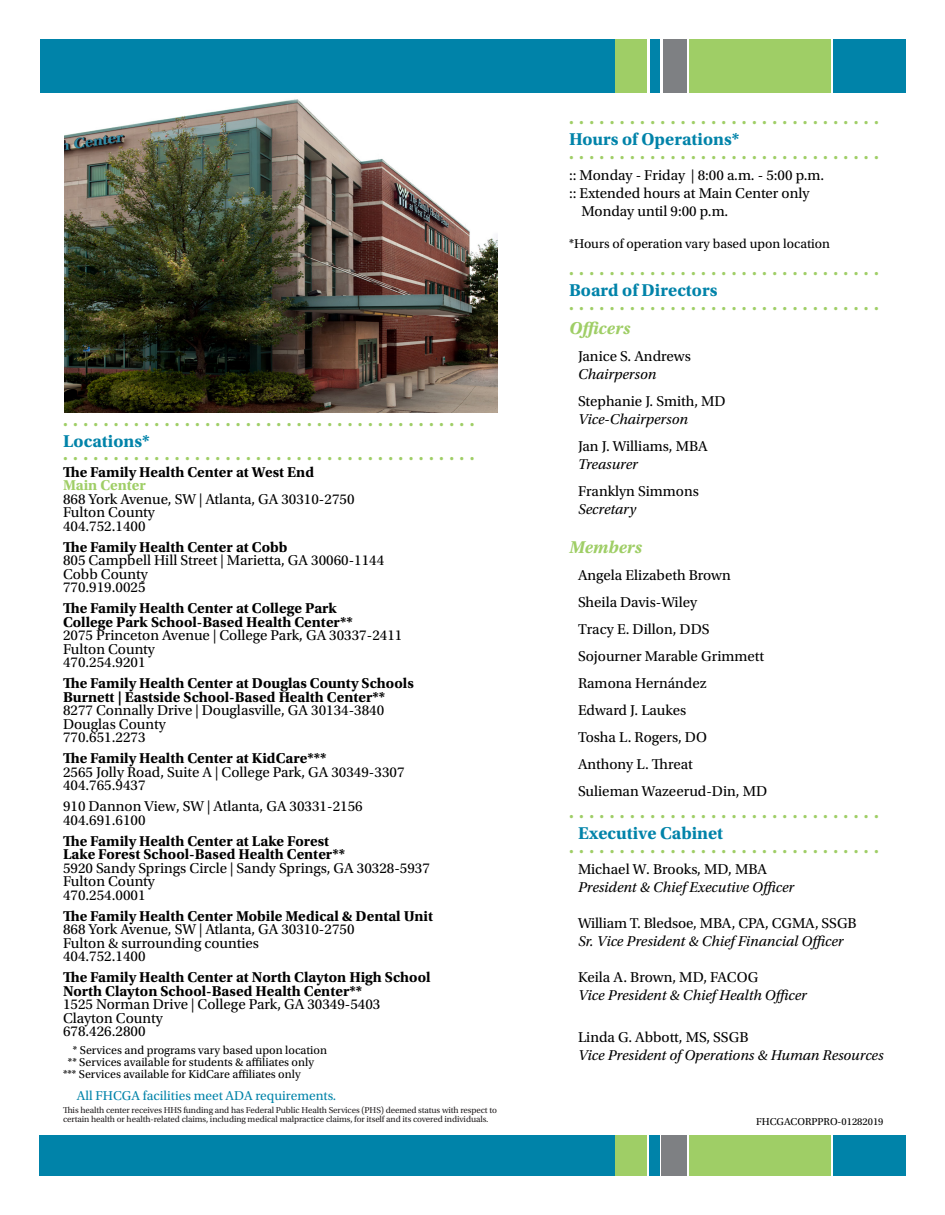
<style>
.page{position:relative;width:945px;height:1215px;background:#fff}
.page>*{position:absolute;margin:0;border:0;box-sizing:border-box;transform-origin:0 0}
.t1{font:700 18px "Utopia Std";color:#9fce66}
.t2{font:700 18px "Utopia Std";color:#0083a9}
.t3{font:italic 700 18px "Utopia Std";color:#9fce66}
.t4{font:15px "Utopia Std";color:#000}
.t5{font:700 15px "Utopia Std";color:#000}
.t6{font:italic 15px/18px "Utopia Std";color:#000}
.t7{font:700 15px "Utopia Std";color:#9fce66}
.t8{font:13.5px "Utopia Std";color:#0083a9}
.t9{font:13.5px "Utopia Std";color:#000}
.t10{font:12px "Utopia Std";color:#000}
.t11{font:10.5px "Utopia Std";color:#000}
.t12{font:9px/9px "Utopia Std";letter-spacing:-.01em;color:#231f20}
.s1{font-style:normal}
</style>
<div class="page">
<img style="left:64px;top:92px;width:433px;height:320px">
<div style="left:40px;top:39px;width:576px;height:53px;background:#0083a9"></div>
<div style="left:616px;top:39px;width:31px;height:53px;background:#9fce66"></div>
<div style="left:650px;top:39px;width:10px;height:53px;background:#0083a9"></div>
<div style="left:663px;top:39px;width:23px;height:53px;background:#7e8083"></div>
<div style="left:689px;top:39px;width:142px;height:53px;background:#9fce66"></div>
<div style="left:834px;top:39px;width:72px;height:53px;background:#0083a9"></div>
<div style="left:39px;top:1136px;width:576px;height:40px;background:#0083a9"></div>
<div style="left:615px;top:1136px;width:32px;height:40px;background:#9fce66"></div>
<div style="left:649px;top:1136px;width:11px;height:40px;background:#0083a9"></div>
<div style="left:662px;top:1136px;width:25px;height:40px;background:#7e8083"></div>
<div style="left:689px;top:1136px;width:142px;height:40px;background:#9fce66"></div>
<div style="left:834px;top:1136px;width:72px;height:40px;background:#0083a9"></div>
<p class="t1" style="left:63px;top:409px;width:413px">.........................................</p>
<p class="t2" style="left:63px;top:430px;width:88px">Locations*</p>
<p class="t1" style="left:63px;top:444px;width:413px">.........................................</p>
<p class="t5" style="left:63px;top:463px;width:253px">The Family Health Center at West End</p>
<p class="t7" style="left:63px;top:477px;width:84px">Main Center</p>
<p class="t4" style="left:63px;top:491px;width:293px">868 York Avenue, SW | Atlanta, GA 30310-2750</p>
<p class="t4" style="left:63px;top:504px;width:94px">Fulton County</p>
<p class="t4" style="left:63px;top:518px;width:84px">404.752.1400</p>
<p class="t5" style="left:63px;top:538px;width:226px">The Family Health Center at Cobb</p>
<p class="t4" style="left:63px;top:552px;width:323px">805 Campbell Hill Street | Marietta, GA 30060-1144</p>
<p class="t4" style="left:63px;top:566px;width:86px">Cobb County</p>
<p class="t4" style="left:63px;top:579px;width:84px">770.919.0025</p>
<p class="t5" style="left:63px;top:600px;width:276px">The Family Health Center at College Park</p>
<p class="t5" style="left:63px;top:613px;width:291px">College Park School-Based Health Center**</p>
<p class="t4" style="left:63px;top:627px;width:341px">2075 Princeton Avenue | College Park, GA 30337-2411</p>
<p class="t4" style="left:63px;top:641px;width:94px">Fulton County</p>
<p class="t4" style="left:63px;top:654px;width:84px">470.254.9201</p>
<p class="t5" style="left:63px;top:675px;width:352px">The Family Health Center at Douglas County Schools</p>
<p class="t5" style="left:63px;top:688px;width:324px">Burnett | Eastside School-Based Health Center**</p>
<p class="t4" style="left:63px;top:702px;width:323px">8277 Connally Drive | Douglasville, GA 30134-3840</p>
<p class="t4" style="left:63px;top:716px;width:104px">Douglas County</p>
<p class="t4" style="left:63px;top:729px;width:84px">770.651.2273</p>
<p class="t5" style="left:63px;top:750px;width:265px">The Family Health Center at KidCare***</p>
<p class="t4" style="left:63px;top:764px;width:343px">2565 Jolly Road, Suite A | College Park, GA 30349-3307</p>
<p class="t4" style="left:63px;top:777px;width:84px">404.765.9437</p>
<p class="t4" style="left:63px;top:798px;width:301px">910 Dannon View, SW | Atlanta, GA 30331-2156</p>
<p class="t4" style="left:63px;top:812px;width:84px">404.691.6100</p>
<p class="t5" style="left:63px;top:832px;width:268px">The Family Health Center at Lake Forest</p>
<p class="t5" style="left:63px;top:846px;width:284px">Lake Forest School-Based Health Center**</p>
<p class="t4" style="left:63px;top:860px;width:368px">5920 Sandy Springs Circle | Sandy Springs, GA 30328-5937</p>
<p class="t4" style="left:63px;top:873px;width:94px">Fulton County</p>
<p class="t4" style="left:63px;top:887px;width:84px">470.254.0001</p>
<p class="t5" style="left:63px;top:907px;width:372px">The Family Health Center Mobile Medical &amp; Dental Unit</p>
<p class="t4" style="left:63px;top:921px;width:293px">868 York Avenue, SW | Atlanta, GA 30310-2750</p>
<p class="t4" style="left:63px;top:935px;width:198px">Fulton &amp; surrounding counties</p>
<p class="t4" style="left:63px;top:948px;width:84px">404.752.1400</p>
<p class="t5" style="left:63px;top:969px;width:369px">The Family Health Center at North Clayton High School</p>
<p class="t5" style="left:63px;top:982px;width:301px">North Clayton School-Based Health Center**</p>
<p class="t4" style="left:63px;top:996px;width:319px">1525 Norman Drive | College Park, GA 30349-5403</p>
<p class="t4" style="left:63px;top:1010px;width:101px">Clayton County</p>
<p class="t4" style="left:63px;top:1023px;width:84px">678.426.2800</p>
<p class="t10" style="left:73px;top:1043px;width:256px">* Services and programs vary based upon location</p>
<p class="t10" style="left:68px;top:1055px;width:248px">** Services available for students &amp; affiliates only</p>
<p class="t10" style="left:63px;top:1067px;width:239px">*** Services available for KidCare affiliates only</p>
<p class="t8" style="left:77px;top:1088px;width:261px">All FHCGA facilities meet ADA requirements.</p>
<p class="t12" style="left:63px;top:1106px;width:436px">This health center receives HHS funding and has Federal Public Health Services (PHS) deemed status with respect to certain health or health-related claims, including medical malpractice claims, for itself and its covered individuals.</p>
<p class="t1" style="left:569px;top:108px;width:311px">...............................</p>
<p class="t2" style="left:569px;top:129px;width:172px">Hours of Operations*</p>
<p class="t1" style="left:569px;top:143px;width:311px">...............................</p>
<p class="t4" style="left:569px;top:167px;width:257px">:: Monday - Friday | 8:00 a.m. - 5:00 p.m.</p>
<p class="t4" style="left:569px;top:185px;width:242px">:: Extended hours at Main Center only</p>
<p class="t4" style="left:581px;top:203px;width:148px">Monday until 9:00 p.m.</p>
<p class="t9" style="left:569px;top:237px;width:263px">*Hours of operation vary based upon location</p>
<p class="t1" style="left:569px;top:259px;width:311px">...............................</p>
<p class="t2" style="left:569px;top:280px;width:150px">Board of Directors</p>
<p class="t1" style="left:569px;top:293px;width:311px">...............................</p>
<p class="t3" style="left:569px;top:317px;width:63px">Officers</p>
<p class="t4" style="left:578px;top:348px;width:114px">Janice S. Andrews</p>
<p class="t6" style="left:578px;top:365px;width:80px">Chairperson</p>
<p class="t4" style="left:578px;top:393px;width:149px">Stephanie J. Smith, MD</p>
<p class="t6" style="left:578px;top:410px;width:112px">Vice-Chairperson</p>
<p class="t4" style="left:578px;top:438px;width:131px">Jan J. Williams, MBA</p>
<p class="t6" style="left:578px;top:455px;width:61px">Treasurer</p>
<p class="t4" style="left:578px;top:483px;width:123px">Franklyn Simmons</p>
<p class="t6" style="left:578px;top:500px;width:60px">Secretary</p>
<p class="t3" style="left:569px;top:536px;width:74px">Members</p>
<p class="t4" style="left:578px;top:567px;width:154px">Angela Elizabeth Brown</p>
<p class="t4" style="left:578px;top:594px;width:121px">Sheila Davis-Wiley</p>
<p class="t4" style="left:578px;top:621px;width:133px">Tracy E. Dillon, DDS</p>
<p class="t4" style="left:578px;top:648px;width:188px">Sojourner Marable Grimmett</p>
<p class="t4" style="left:578px;top:675px;width:130px">Ramona Hernández</p>
<p class="t4" style="left:578px;top:702px;width:110px">Edward J. Laukes</p>
<p class="t4" style="left:578px;top:729px;width:131px">Tosha L. Rogers, DO</p>
<p class="t4" style="left:578px;top:756px;width:116px">Anthony L. Threat</p>
<p class="t4" style="left:578px;top:783px;width:191px">Sulieman Wazeerud-Din, MD</p>
<p class="t1" style="left:569px;top:802px;width:311px">...............................</p>
<p class="t2" style="left:578px;top:823px;width:147px">Executive Cabinet</p>
<p class="t1" style="left:569px;top:836px;width:311px">...............................</p>
<p class="t6" style="left:578px;top:860px;width:218px"><span class="s1">Michael W. Brooks, MD, MBA<br></span>President &amp; Chief Executive Officer</p>
<p class="t6" style="left:578px;top:914px;width:280px"><span class="s1">William T. Bledsoe, MBA, CPA, CGMA, SSGB<br></span>Sr. Vice President &amp; Chief Financial Officer</p>
<p class="t6" style="left:578px;top:968px;width:231px"><span class="s1">Keila A. Brown, MD, FACOG<br></span>Vice President &amp; Chief Health Officer</p>
<p class="t6" style="left:578px;top:1028px;width:307px"><span class="s1">Linda G. Abbott, MS, SSGB<br></span>Vice President of Operations &amp; Human Resources</p>
<p class="t11" style="left:756px;top:1116px;width:129px">FHCGACORPPRO-01282019</p>
</div>
